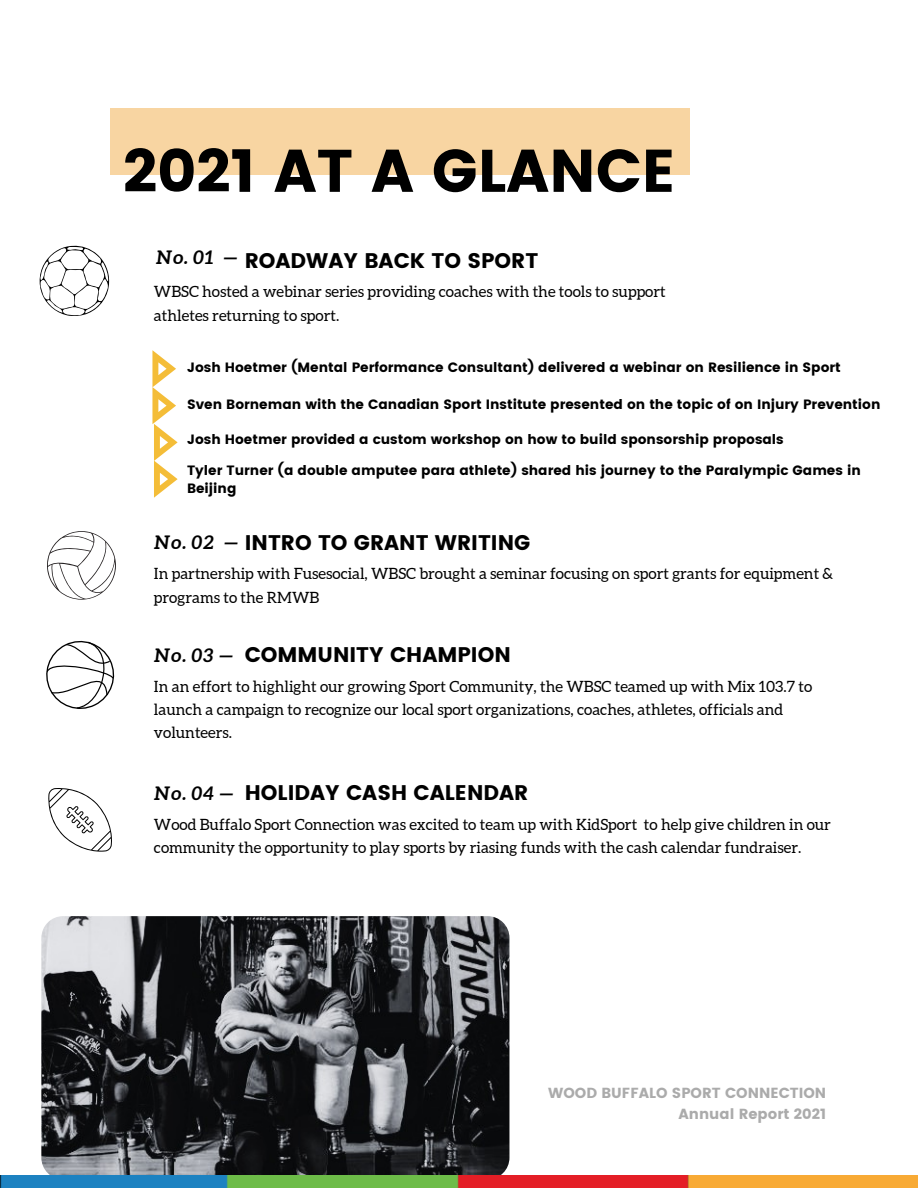
<style>
.page{position:relative;width:918px;height:1188px;background:#fff}
.page>*{position:absolute;margin:0;border:0;box-sizing:border-box;transform-origin:0 0}
.t1{font:60px "Poppins";color:#000}
.t2{font:21.15px "Poppins";color:#000}
.t3{font:italic 700 18.75px "Aleo";letter-spacing:.03em;color:#000}
.t4{font:15.45px/23.2px "Aleo";color:#000}
.t5{font:14.55px/20.1px "Poppins";color:#ababab;text-align:right}
.t6{font:13.5px/18px "Poppins";color:#000}
</style>
<div class="page">
<div style="left:110px;top:108px;width:579px;height:67px;background:#f8d5a2"></div>
<svg style="left:39px;top:245px;width:70px;height:71px"></svg>
<svg style="left:47px;top:531px;width:69px;height:69px"></svg>
<svg style="left:46px;top:640px;width:69px;height:69px"></svg>
<svg style="left:48px;top:788px;width:64px;height:64px"></svg>
<img style="left:41px;top:916px;width:468px;height:263px;border-radius:22px">
<img style="left:0;top:1175px;width:918px;height:13px">
<svg style="left:152px;top:350px;width:26px;height:148px"></svg>
<h1 class="t1" style="left:123px;top:136px;width:554px">2021 AT A GLANCE</h1>
<p class="t3" style="left:156px;top:246px;width:83px">No. 01 —</p>
<h2 class="t2" style="left:245px;top:248px;width:295px">ROADWAY BACK TO SPORT</h2>
<p class="t4" style="left:154px;top:280px;width:513px">WBSC hosted a webinar series providing coaches with the tools to support athletes returning to sport.</p>
<p class="t6" style="left:187px;top:358px;width:655px">Josh Hoetmer (Mental Performance Consultant) delivered a webinar on Resilience in Sport</p>
<p class="t6" style="left:187px;top:395px;width:695px">Sven Borneman with the Canadian Sport Institute presented on the topic of on Injury Prevention</p>
<p class="t6" style="left:187px;top:431px;width:598px">Josh Hoetmer provided a custom workshop on how to build sponsorship proposals</p>
<p class="t6" style="left:187px;top:461px;width:675px">Tyler Turner (a double amputee para athlete) shared his journey to the Paralympic Games in<br>Beijing</p>
<h2 class="t2" style="left:245px;top:530px;width:287px">INTRO TO GRANT WRITING</h2>
<p class="t4" style="left:154px;top:562px;width:681px">In partnership with Fusesocial, WBSC brought a seminar focusing on sport grants for equipment &amp; programs to the RMWB</p>
<p class="t3" style="left:154px;top:532px;width:86px">No. 02 —</p>
<h2 class="t2" style="left:245px;top:642px;width:268px">COMMUNITY CHAMPION</h2>
<p class="t4" style="left:154px;top:675px;width:660px">In an effort to highlight our growing Sport Community, the WBSC teamed up with Mix 103.7 to launch a campaign to recognize our local sport organizations, coaches, athletes, officials and volunteers.</p>
<p class="t3" style="left:154px;top:644px;width:81px">No. 03 —</p>
<h2 class="t2" style="left:245px;top:780px;width:285px">HOLIDAY CASH CALENDAR</h2>
<p class="t4" style="left:154px;top:813px;width:678px">Wood Buffalo Sport Connection was excited to team up with KidSport to help give children in our community the opportunity to play sports by riasing funds with the cash calendar fundraiser.</p>
<p class="t3" style="left:154px;top:782px;width:81px">No. 04 —</p>
<p class="t5" style="left:548px;top:1083px;width:280px">WOOD BUFFALO SPORT CONNECTION<br>Annual Report 2021</p>
</div>
